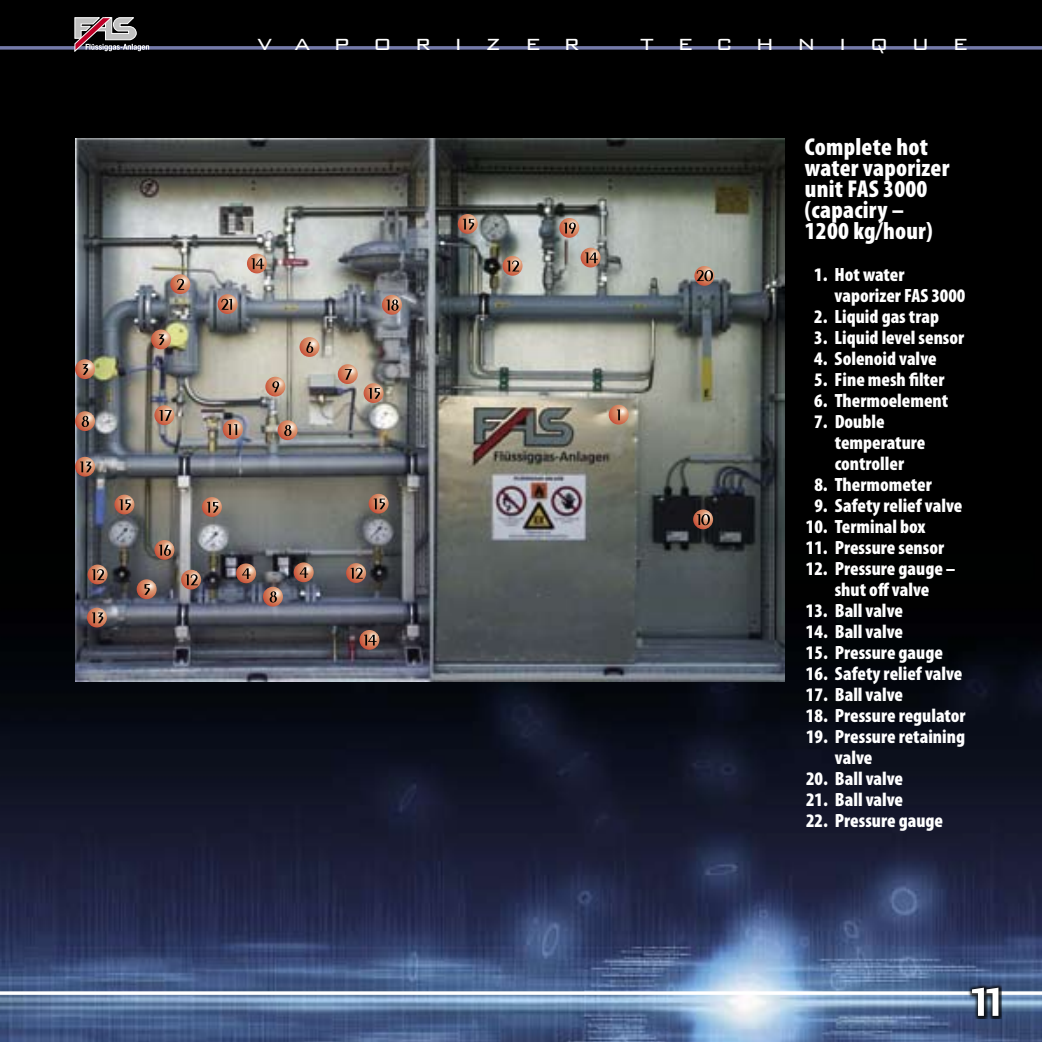
<style>
.page{position:relative;width:1042px;height:1042px;background:#000}
.page>*{position:absolute;margin:0;border:0;box-sizing:border-box;transform-origin:0 0}
.t1{font:54.25px "Bank Gothic Medium C";color:#fff}
.t2{font:26.25px "Bank Gothic Light C";letter-spacing:.9em;color:#fff}
.t3{font:900 condensed 24.5px/21px "Myriad Pro";letter-spacing:.01em;color:#fff}
.t4{font:900 condensed 19.25px/21px "Myriad Pro";color:#fff}
</style>
<div class="page">
<img style="left:0;top:617px;width:1042px;height:425px">
<img style="left:75px;top:138px;width:710px;height:544px">
<svg style="left:609px;top:405px;width:20px;height:19px"></svg>
<svg style="left:278px;top:420px;width:19px;height:20px"></svg>
<svg style="left:693px;top:509px;width:20px;height:20px"></svg>
<svg style="left:458px;top:214px;width:20px;height:20px"></svg>
<svg style="left:87px;top:608px;width:20px;height:19px"></svg>
<svg style="left:75px;top:457px;width:20px;height:19px"></svg>
<svg style="left:359px;top:630px;width:20px;height:20px"></svg>
<svg style="left:382px;top:295px;width:20px;height:20px"></svg>
<svg style="left:559px;top:218px;width:20px;height:20px"></svg>
<svg style="left:694px;top:266px;width:20px;height:20px"></svg>
<svg style="left:265px;top:377px;width:20px;height:19px"></svg>
<svg style="left:617px;top:409px;width:3px;height:11px"></svg>
<svg style="left:170px;top:274px;width:20px;height:20px"></svg>
<svg style="left:177px;top:279px;width:7px;height:11px"></svg>
<svg style="left:236px;top:563px;width:20px;height:20px"></svg>
<svg style="left:242px;top:568px;width:9px;height:11px"></svg>
<svg style="left:294px;top:562px;width:20px;height:20px"></svg>
<svg style="left:300px;top:567px;width:8px;height:11px"></svg>
<svg style="left:299px;top:337px;width:20px;height:20px"></svg>
<svg style="left:306px;top:342px;width:7px;height:11px"></svg>
<svg style="left:263px;top:587px;width:20px;height:19px"></svg>
<svg style="left:270px;top:591px;width:7px;height:11px"></svg>
<svg style="left:75px;top:411px;width:20px;height:20px"></svg>
<svg style="left:82px;top:416px;width:7px;height:11px"></svg>
<svg style="left:284px;top:425px;width:7px;height:11px"></svg>
<svg style="left:697px;top:514px;width:13px;height:11px"></svg>
<svg style="left:223px;top:419px;width:20px;height:20px"></svg>
<svg style="left:228px;top:424px;width:9px;height:11px"></svg>
<svg style="left:463px;top:219px;width:11px;height:11px"></svg>
<svg style="left:114px;top:495px;width:20px;height:19px"></svg>
<svg style="left:119px;top:499px;width:12px;height:11px"></svg>
<svg style="left:369px;top:494px;width:19px;height:19px"></svg>
<svg style="left:374px;top:498px;width:11px;height:11px"></svg>
<svg style="left:364px;top:383px;width:19px;height:20px"></svg>
<svg style="left:369px;top:388px;width:11px;height:11px"></svg>
<svg style="left:202px;top:497px;width:20px;height:20px"></svg>
<svg style="left:207px;top:502px;width:11px;height:11px"></svg>
<svg style="left:502px;top:256px;width:20px;height:20px"></svg>
<svg style="left:507px;top:260px;width:12px;height:11px"></svg>
<svg style="left:88px;top:564px;width:20px;height:20px"></svg>
<svg style="left:92px;top:569px;width:12px;height:11px"></svg>
<svg style="left:181px;top:570px;width:20px;height:19px"></svg>
<svg style="left:186px;top:574px;width:12px;height:11px"></svg>
<svg style="left:346px;top:563px;width:20px;height:20px"></svg>
<svg style="left:351px;top:568px;width:12px;height:11px"></svg>
<svg style="left:154px;top:540px;width:20px;height:20px"></svg>
<svg style="left:159px;top:544px;width:12px;height:12px"></svg>
<svg style="left:92px;top:612px;width:11px;height:11px"></svg>
<svg style="left:80px;top:461px;width:11px;height:11px"></svg>
<svg style="left:154px;top:405px;width:20px;height:20px"></svg>
<svg style="left:159px;top:410px;width:13px;height:11px"></svg>
<svg style="left:218px;top:294px;width:20px;height:20px"></svg>
<svg style="left:221px;top:299px;width:11px;height:11px"></svg>
<svg style="left:580px;top:248px;width:20px;height:19px"></svg>
<svg style="left:585px;top:252px;width:13px;height:11px"></svg>
<svg style="left:247px;top:254px;width:20px;height:19px"></svg>
<svg style="left:251px;top:258px;width:13px;height:11px"></svg>
<svg style="left:364px;top:634px;width:13px;height:11px"></svg>
<svg style="left:386px;top:299px;width:12px;height:12px"></svg>
<svg style="left:564px;top:223px;width:12px;height:10px"></svg>
<svg style="left:696px;top:270px;width:17px;height:11px"></svg>
<svg style="left:75px;top:359px;width:20px;height:20px"></svg>
<svg style="left:83px;top:364px;width:5px;height:11px"></svg>
<svg style="left:151px;top:329px;width:20px;height:20px"></svg>
<svg style="left:159px;top:334px;width:5px;height:11px"></svg>
<svg style="left:137px;top:579px;width:20px;height:20px"></svg>
<svg style="left:144px;top:584px;width:6px;height:11px"></svg>
<svg style="left:338px;top:364px;width:20px;height:20px"></svg>
<svg style="left:345px;top:369px;width:7px;height:11px"></svg>
<svg style="left:272px;top:381px;width:7px;height:11px"></svg>
<svg style="left:0;top:46px;width:1042px;height:4px;background:#656a93"></svg>
<svg style="left:0;top:991px;width:1042px;height:4px;background:#ebeef3"></svg>
<div style="left:966px;top:982px;width:36px;height:37px;background:#000;opacity:.8"></div>
<svg style="left:74px;top:17px;width:75px;height:35px"></svg>
<h2 class="t2" style="left:257px;top:29px;width:324px">vaporizer</h2>
<h2 class="t2" style="left:640px;top:29px;width:329px">technique</h2>
<p class="t3" style="left:805px;top:136px;width:146px">Complete hot water vaporizer unit FAS 3000 (capaciry –<br>1200 kg/hour)</p>
<p class="t4" style="left:834px;top:264px;width:132px;text-indent:-20px">1. Hot water vaporizer FAS 3000</p>
<p class="t4" style="left:814px;top:306px;width:126px">2. Liquid gas trap</p>
<p class="t4" style="left:814px;top:327px;width:151px">3. Liquid level sensor</p>
<p class="t4" style="left:814px;top:348px;width:124px">4. Solenoid valve</p>
<p class="t4" style="left:814px;top:369px;width:132px">5. Fine mesh filter</p>
<p class="t4" style="left:814px;top:390px;width:135px">6. Thermoelement</p>
<p class="t4" style="left:834px;top:411px;width:92px;text-indent:-20px">7. Double temperature controller</p>
<p class="t4" style="left:814px;top:474px;width:119px">8. Thermometer</p>
<p class="t4" style="left:814px;top:495px;width:149px">9. Safety relief valve</p>
<p class="t4" style="left:806px;top:516px;width:121px">10. Terminal box</p>
<p class="t4" style="left:806px;top:537px;width:140px">11. Pressure sensor</p>
<p class="t4" style="left:806px;top:558px;width:151px;text-align:center">12. Pressure gauge – shut off valve</p>
<p class="t4" style="left:806px;top:600px;width:99px">13. Ball valve</p>
<p class="t4" style="left:806px;top:621px;width:99px">14. Ball valve</p>
<p class="t4" style="left:806px;top:642px;width:139px">15. Pressure gauge</p>
<p class="t4" style="left:806px;top:663px;width:158px">16. Safety relief valve</p>
<p class="t4" style="left:806px;top:684px;width:99px">17. Ball valve</p>
<p class="t4" style="left:806px;top:705px;width:161px">18. Pressure regulator</p>
<p class="t4" style="left:835px;top:726px;width:132px;text-indent:-29px">19. Pressure retaining valve</p>
<p class="t4" style="left:806px;top:768px;width:99px">20. Ball valve</p>
<p class="t4" style="left:806px;top:789px;width:99px">21. Ball valve</p>
<p class="t4" style="left:806px;top:810px;width:139px">22. Pressure gauge</p>
<h1 class="t1" style="left:967px;top:972px;width:36px">11</h1>
</div>
